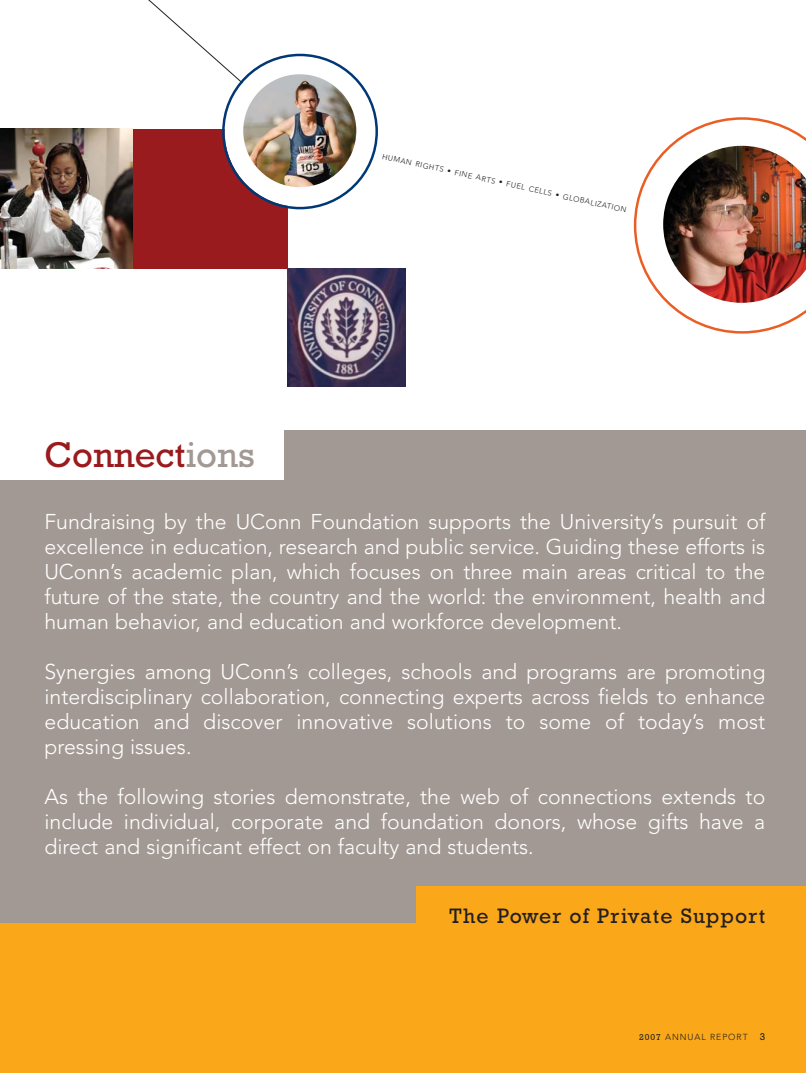
<style>
.page{position:relative;width:806px;height:1073px;background:#fff}
.page>*{position:absolute;margin:0;border:0;box-sizing:border-box;transform-origin:0 0}
.t1{font:36.38px "Rockwell";color:#991b1e}
.t2{font:300 21.25px/25px "Avenir";color:#fff;text-align:justify}
.t3{font:21.25px "Rockwell";letter-spacing:.055em;color:#231f20}
.t4{font:300 8.75px "Avenir";letter-spacing:.105em;color:#231f20}
.t5{font:300 7.5px "Avenir";color:#231f20}
.s1{color:#a39994}
.s2{font-family:"Rockwell";font-weight:400}
.s3{font-family:"Rockwell";font-weight:400;font-size:10px}
</style>
<div class="page">
<div style="left:0;top:882px;width:805px;height:191px;background:#faa819"></div>
<img style="left:287px;top:268px;width:118px;height:118px">
<div style="left:0;top:431px;width:805px;height:492px;background:#a39994"></div>
<div style="left:0;top:400px;width:284px;height:79px;background:#fff"></div>
<div style="left:132px;top:129px;width:155px;height:140px;background:#991b1e"></div>
<img style="left:0;top:129px;width:133px;height:140px">
<svg style="left:148px;top:0;width:230px;height:209px"></svg>
<svg style="left:633px;top:117px;width:172px;height:217px"></svg>
<img style="left:243px;top:74px;width:113px;height:113px;border-radius:50%">
<div style="left:416px;top:886px;width:389px;height:93px;background:#faa819"></div>
<img style="left:662px;top:146px;width:143px;height:157px">
<h1 class="t1" style="left:44px;top:442px;width:212px">Connect<span class="s1">ions</span></h1>
<p class="t5" style="left:382px;top:154px;width:251px;rotate:12deg">HUMAN RIGHTS • FINE ARTS • FUEL CELLS • GLOBALIZATION</p>
<p class="t2" style="left:44px;top:511px;width:722px">Fundraising by the UConn Foundation supports the University’s pursuit of excellence in education, research and public service. Guiding these efforts is UConn’s academic plan, which focuses on three main areas critical to the future of the state, the country and the world: the environment, health and human behavior, and education and workforce development.</p>
<p class="t2" style="left:44px;top:661px;width:722px">Synergies among UConn’s colleges, schools and programs are promoting interdisciplinary collaboration, connecting experts across fields to enhance education and discover innovative solutions to some of today’s most pressing issues.</p>
<p class="t2" style="left:44px;top:786px;width:722px">As the following stories demonstrate, the web of connections extends to include individual, corporate and foundation donors, whose gifts have a direct and significant effect on faculty and students.</p>
<p class="t3" style="left:449px;top:909px;width:317px">The Power of Private Support</p>
<p class="t4" style="left:638px;top:1033px;width:128px"><span class="s2">2007</span> ANNUAL REPORT <span class="s3">3</span></p>
</div>
